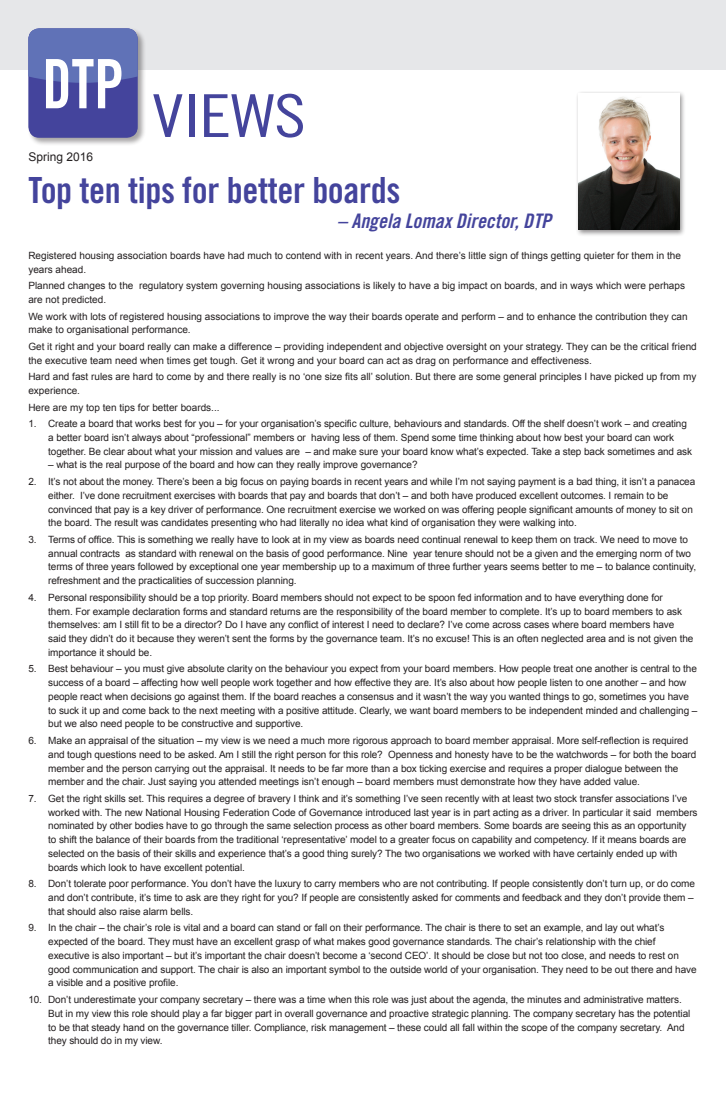
<style>
.page{position:relative;width:726px;height:1095px;background:#fff}
.page>*{position:absolute;margin:0;border:0;box-sizing:border-box;transform-origin:0 0}
.t1{font:59.1px "Trade Gothic Cond Eighteen";color:#44449c;scale:1.2 1}
.t2{font:36px "Trade Gothic Bold Cond Twenty";letter-spacing:-.01em;color:#44449c}
.t3{font:20px "Trade Gothic Bold Cond Twenty Obl";color:#44449c}
.t4{font:12px "Arial";color:#231f20}
.t5{font:10px/13.8px "Arial";letter-spacing:-.01em;color:#231f20}
</style>
<div class="page">
<div style="left:0;top:0;width:726px;height:69px;background:#e6e7e9"></div>
<div style="left:27px;top:27px;width:120px;height:120px;background:#231f20;opacity:.4"></div>
<svg style="left:28px;top:28px;width:110px;height:110px;background:#6d74b6"></svg>
<div style="left:575px;top:91px;width:111px;height:145px;background:#231f20;opacity:.5"></div>
<img style="left:578px;top:94px;width:101px;height:136px">
<p class="t4" style="left:28px;top:149px;width:66px">Spring 2016</p>
<h1 class="t1" style="left:152px;top:81px;width:130px">VIEWS</h1>
<h2 class="t2" style="left:28px;top:169px;width:373px">Top ten tips for better boards</h2>
<h3 class="t3" style="left:337px;top:209px;width:215px">– Angela Lomax Director, DTP</h3>
<p class="t5" style="left:28px;top:248px;width:654px">Registered housing association boards have had much to contend with in recent years. And there’s little sign of things getting quieter for them in the years ahead.</p>
<p class="t5" style="left:28px;top:279px;width:658px">Planned changes to the regulatory system governing housing associations is likely to have a big impact on boards, and in ways which were perhaps are not predicted.</p>
<p class="t5" style="left:28px;top:309px;width:661px">We work with lots of registered housing associations to improve the way their boards operate and perform – and to enhance the contribution they can make to organisational performance.</p>
<p class="t5" style="left:28px;top:339px;width:670px">Get it right and your board really can make a difference – providing independent and objective oversight on your strategy. They can be the critical friend the executive team need when times get tough. Get it wrong and your board can act as drag on performance and effectiveness.</p>
<p class="t5" style="left:28px;top:370px;width:669px">Hard and fast rules are hard to come by and there really is no ‘one size fits all’ solution. But there are some general principles I have picked up from my experience.</p>
<p class="t5" style="left:28px;top:400px;width:193px">Here are my top ten tips for better boards...</p>
<p class="t5" style="left:48px;top:417px;width:645px;text-indent:-20px">1. Create a board that works best for you – for your organisation’s specific culture, behaviours and standards. Off the shelf doesn’t work – and creating a better board isn’t always about “professional” members or having less of them. Spend some time thinking about how best your board can work together. Be clear about what your mission and values are – and make sure your board know what’s expected. Take a step back sometimes and ask</p>
<p class="t5" style="left:48px;top:458px;width:371px">– what is the real purpose of the board and how can they really improve governance?</p>
<p class="t5" style="left:48px;top:474px;width:648px;text-indent:-20px">2. It’s not about the money. There’s been a big focus on paying boards in recent years and while I’m not saying payment is a bad thing, it isn’t a panacea either. I’ve done recruitment exercises with boards that pay and boards that don’t – and both have produced excellent outcomes. I remain to be convinced that pay is a key driver of performance. One recruitment exercise we worked on was offering people significant amounts of money to sit on the board. The result was candidates presenting who had literally no idea what kind of organisation they were walking into.</p>
<p class="t5" style="left:48px;top:532px;width:649px;text-indent:-20px">3. Terms of office. This is something we really have to look at in my view as boards need continual renewal to keep them on track. We need to move to annual contracts as standard with renewal on the basis of good performance. Nine year tenure should not be a given and the emerging norm of two terms of three years followed by exceptional one year membership up to a maximum of three further years seems better to me – to balance continuity, refreshment and the practicalities of succession planning.</p>
<p class="t5" style="left:48px;top:590px;width:646px;text-indent:-20px">4. Personal responsibility should be a top priority. Board members should not expect to be spoon fed information and to have everything done for<br>them. For example declaration forms and standard returns are the responsibility of the board member to complete. It’s up to board members to ask themselves: am I still fit to be a director? Do I have any conflict of interest I need to declare? I’ve come across cases where board members have said they didn’t do it because they weren’t sent the forms by the governance team. It’s no excuse! This is an often neglected area and is not given the importance it should be.</p>
<p class="t5" style="left:48px;top:662px;width:650px;text-indent:-20px">5. Best behaviour – you must give absolute clarity on the behaviour you expect from your board members. How people treat one another is central to the success of a board – affecting how well people work together and how effective they are. It’s also about how people listen to one another – and how people react when decisions go against them. If the board reaches a consensus and it wasn’t the way you wanted things to go, sometimes you have to suck it up and come back to the next meeting with a positive attitude. Clearly, we want board members to be independent minded and challenging – but we also need people to be constructive and supportive.</p>
<p class="t5" style="left:48px;top:733px;width:649px;text-indent:-20px">6. Make an appraisal of the situation – my view is we need a much more rigorous approach to board member appraisal. More self-reflection is required and tough questions need to be asked. Am I still the right person for this role? Openness and honesty have to be the watchwords – for both the board member and the person carrying out the appraisal. It needs to be far more than a box ticking exercise and requires a proper dialogue between the member and the chair. Just saying you attended meetings isn’t enough – board members must demonstrate how they have added value.</p>
<p class="t5" style="left:48px;top:791px;width:651px;text-indent:-20px">7. Get the right skills set. This requires a degree of bravery I think and it’s something I’ve seen recently with at least two stock transfer associations I’ve worked with. The new National Housing Federation Code of Governance introduced last year is in part acting as a driver. In particular it said members nominated by other bodies have to go through the same selection process as other board members. Some boards are seeing this as an opportunity<br>to shift the balance of their boards from the traditional ‘representative’ model to a greater focus on capability and competency. If it means boards are selected on the basis of their skills and experience that’s a good thing surely? The two organisations we worked with have certainly ended up with boards which look to have excellent potential.</p>
<p class="t5" style="left:48px;top:876px;width:648px;text-indent:-20px">8. Don’t tolerate poor performance. You don’t have the luxury to carry members who are not contributing. If people consistently don’t turn up, or do come and don’t contribute, it’s time to ask are they right for you? If people are consistently asked for comments and feedback and they don’t provide them – that should also raise alarm bells.</p>
<p class="t5" style="left:48px;top:920px;width:650px;text-indent:-20px">9. In the chair – the chair’s role is vital and a board can stand or fall on their performance. The chair is there to set an example, and lay out what’s expected of the board. They must have an excellent grasp of what makes good governance standards. The chair’s relationship with the chief executive is also important – but it’s important the chair doesn’t become a ‘second CEO’. It should be close but not too close, and needs to rest on good communication and support. The chair is also an important symbol to the outside world of your organisation. They need to be out there and have a visible and a positive profile.</p>
<p class="t5" style="left:48px;top:992px;width:643px;text-indent:-20px">10. Don’t underestimate your company secretary – there was a time when this role was just about the agenda, the minutes and administrative matters.<br>But in my view this role should play a far bigger part in overall governance and proactive strategic planning. The company secretary has the potential to be that steady hand on the governance tiller. Compliance, risk management – these could all fall within the scope of the company secretary. And they should do in my view.</p>
</div>
